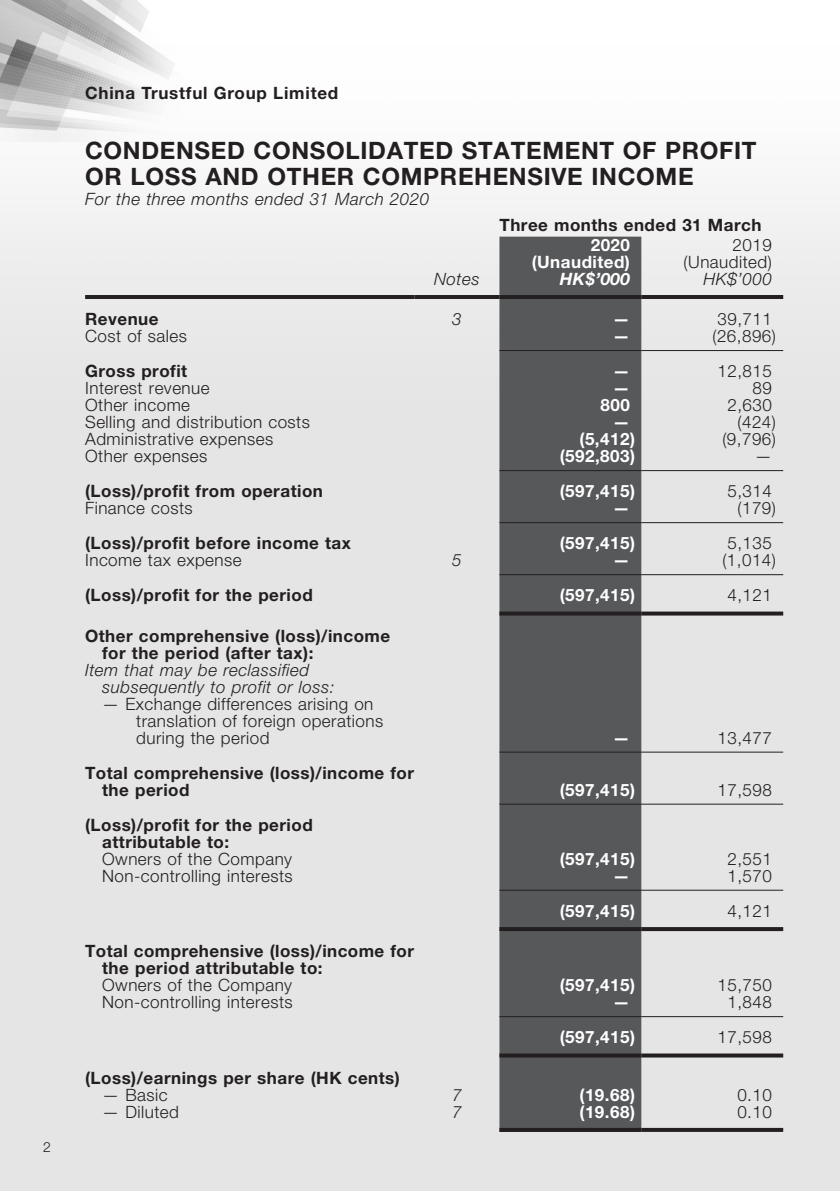
<style>
.page{position:relative;width:840px;height:1191px;background:#fff}
.page>*{position:absolute;margin:0;border:0;box-sizing:border-box;transform-origin:0 0}
._01_H1{font:700 24px/26px "Helvetica Neue LT Std";letter-spacing:.03em;color:#231f20}
._50_Table_txt{font:300 17px/17px "Helvetica Neue LT Std";letter-spacing:.03em;color:#231f20}
._50_Table_txt-2{font:700 17px/17px "Helvetica Neue LT Std";letter-spacing:.03em;color:#231f20}
._50_Table_txt-3{font:700 17px "Helvetica Neue LT Std";letter-spacing:.03em;color:#fff}
._50_Table_txt-4{font:italic 300 17px/17px "Helvetica Neue LT Std";letter-spacing:.03em;color:#231f20}
._00_txt{font:italic 300 17px "Helvetica Neue LT Std";letter-spacing:.03em;color:#231f20}
._50_Table_txt-5{font:italic 700 17px "Helvetica Neue LT Std";color:#fff}
.t1{font:300 14px "Helvetica Neue LT Std";color:#231f20}
</style>
<div class="page">
<img style="left:0;top:0;width:838px;height:1191px">
<div style="left:499px;top:237px;width:142px;height:890px;background:#57585a"></div>
<hr style="left:85px;top:295px;width:329px;height:4px;background:#231f20">
<hr style="left:414px;top:295px;width:85px;height:4px;background:#231f20">
<hr style="left:499px;top:295px;width:142px;height:4px;background:#231f20">
<hr style="left:641px;top:295px;width:141px;height:4px;background:#231f20">
<hr style="left:499px;top:350px;width:142px;height:1px;background:#231f20">
<hr style="left:641px;top:350px;width:141px;height:1px;background:#231f20">
<hr style="left:499px;top:470px;width:142px;height:1px;background:#231f20">
<hr style="left:641px;top:470px;width:141px;height:1px;background:#231f20">
<hr style="left:499px;top:522px;width:142px;height:1px;background:#231f20">
<hr style="left:641px;top:522px;width:141px;height:1px;background:#231f20">
<hr style="left:499px;top:574px;width:142px;height:1px;background:#231f20">
<hr style="left:641px;top:574px;width:141px;height:1px;background:#231f20">
<svg style="left:499px;top:611px;width:142px;height:4px"></svg>
<svg style="left:641px;top:611px;width:141px;height:4px"></svg>
<hr style="left:499px;top:751px;width:142px;height:1px;background:#231f20">
<hr style="left:641px;top:751px;width:141px;height:1px;background:#231f20">
<hr style="left:499px;top:803px;width:142px;height:1px;background:#231f20">
<hr style="left:641px;top:803px;width:141px;height:1px;background:#231f20">
<hr style="left:499px;top:889px;width:142px;height:1px;background:#231f20">
<hr style="left:641px;top:889px;width:141px;height:1px;background:#231f20">
<hr style="left:499px;top:927px;width:142px;height:4px;background:#231f20">
<svg style="left:641px;top:927px;width:141px;height:4px"></svg>
<hr style="left:499px;top:1016px;width:142px;height:1px;background:#231f20">
<hr style="left:641px;top:1016px;width:141px;height:1px;background:#231f20">
<svg style="left:499px;top:1053px;width:142px;height:4px"></svg>
<svg style="left:641px;top:1053px;width:141px;height:4px"></svg>
<svg style="left:499px;top:1127px;width:142px;height:4px"></svg>
<svg style="left:641px;top:1127px;width:141px;height:4px"></svg>
<p class="t1" style="left:43px;top:1138px;width:9px">2</p>
<p class="_50_Table_txt-2" style="left:85px;top:84px;width:254px">China Trustful Group Limited</p>
<p class="_01_H1" style="left:85px;top:137px;width:672px">CONDENSED CONSOLIDATED STATEMENT OF PROFIT<br>OR LOSS AND OTHER COMPREHENSIVE INCOME</p>
<p class="_00_txt" style="left:85px;top:189px;width:345px">For the three months ended 31 March 2020</p>
<p class="_50_Table_txt-2" style="left:499px;top:216px;width:263px">Three months ended 31 March</p>
<p class="_50_Table_txt-3" style="left:590px;top:234px;width:41px">2020</p>
<p class="_50_Table_txt" style="left:732px;top:236px;width:41px">2019</p>
<p class="_50_Table_txt-3" style="left:531px;top:251px;width:100px">(Unaudited)</p>
<p class="_50_Table_txt" style="left:683px;top:253px;width:90px">(Unaudited)</p>
<p class="_50_Table_txt-4" style="left:434px;top:270px;width:47px">Notes</p>
<p class="_50_Table_txt-5" style="left:559px;top:268px;width:72px">HK$’000</p>
<p class="_50_Table_txt-4" style="left:703px;top:270px;width:70px">HK$’000</p>
<p class="_50_Table_txt-2" style="left:85px;top:310px;width:75px">Revenue</p>
<p class="_50_Table_txt-4" style="left:452px;top:310px;width:11px">3</p>
<p class="_50_Table_txt-3" style="left:612px;top:308px;width:18px">—</p>
<p class="_50_Table_txt" style="left:717px;top:310px;width:56px">39,711</p>
<p class="_50_Table_txt" style="left:85px;top:327px;width:103px">Cost of sales</p>
<p class="_50_Table_txt-3" style="left:612px;top:325px;width:18px">—</p>
<p class="_50_Table_txt" style="left:712px;top:327px;width:65px">(26,896)</p>
<p class="_50_Table_txt-2" style="left:85px;top:362px;width:104px">Gross profit</p>
<p class="_50_Table_txt-3" style="left:612px;top:360px;width:18px">—</p>
<p class="_50_Table_txt" style="left:717px;top:362px;width:56px">12,815</p>
<p class="_50_Table_txt" style="left:85px;top:379px;width:126px">Interest revenue</p>
<p class="_50_Table_txt-3" style="left:612px;top:377px;width:18px">—</p>
<p class="_50_Table_txt" style="left:752px;top:379px;width:21px">89</p>
<p class="_50_Table_txt" style="left:85px;top:396px;width:106px">Other income</p>
<p class="_50_Table_txt-3" style="left:600px;top:394px;width:31px">800</p>
<p class="_50_Table_txt" style="left:727px;top:396px;width:46px">2,630</p>
<p class="_50_Table_txt" style="left:85px;top:413px;width:226px">Selling and distribution costs</p>
<p class="_50_Table_txt-3" style="left:612px;top:411px;width:18px">—</p>
<p class="_50_Table_txt" style="left:737px;top:413px;width:40px">(424)</p>
<p class="_50_Table_txt" style="left:85px;top:430px;width:189px">Administrative expenses</p>
<p class="_50_Table_txt-3" style="left:579px;top:428px;width:57px">(5,412)</p>
<p class="_50_Table_txt" style="left:722px;top:430px;width:55px">(9,796)</p>
<p class="_50_Table_txt" style="left:85px;top:447px;width:124px">Other expenses</p>
<p class="_50_Table_txt-3" style="left:559px;top:445px;width:77px">(592,803)</p>
<p class="_50_Table_txt" style="left:754px;top:447px;width:18px">—</p>
<p class="_50_Table_txt-2" style="left:85px;top:482px;width:239px">(Loss)/profit from operation</p>
<p class="_50_Table_txt-3" style="left:559px;top:480px;width:77px">(597,415)</p>
<p class="_50_Table_txt" style="left:727px;top:482px;width:46px">5,314</p>
<p class="_50_Table_txt" style="left:85px;top:499px;width:109px">Finance costs</p>
<p class="_50_Table_txt-3" style="left:612px;top:497px;width:18px">—</p>
<p class="_50_Table_txt" style="left:737px;top:499px;width:40px">(179)</p>
<p class="_50_Table_txt-2" style="left:85px;top:534px;width:267px">(Loss)/profit before income tax</p>
<p class="_50_Table_txt-3" style="left:559px;top:532px;width:77px">(597,415)</p>
<p class="_50_Table_txt" style="left:727px;top:534px;width:46px">5,135</p>
<p class="_50_Table_txt" style="left:85px;top:551px;width:158px">Income tax expense</p>
<p class="_50_Table_txt-4" style="left:452px;top:551px;width:11px">5</p>
<p class="_50_Table_txt-3" style="left:612px;top:549px;width:18px">—</p>
<p class="_50_Table_txt" style="left:722px;top:551px;width:55px">(1,014)</p>
<p class="_50_Table_txt-2" style="left:85px;top:586px;width:229px">(Loss)/profit for the period</p>
<p class="_50_Table_txt-3" style="left:559px;top:585px;width:77px">(597,415)</p>
<p class="_50_Table_txt" style="left:727px;top:586px;width:46px">4,121</p>
<p class="_50_Table_txt-2" style="left:102px;top:627px;width:289px;text-indent:-17px">Other comprehensive (loss)/income for the period (after tax):</p>
<p class="_50_Table_txt-4" style="left:102px;top:661px;width:234px;text-indent:-17px">Item that may be reclassified subsequently to profit or loss:</p>
<p class="_50_Table_txt" style="left:136px;top:695px;width:248px;text-indent:-34px">— Exchange differences arising on translation of foreign operations during the period</p>
<p class="_50_Table_txt-3" style="left:612px;top:727px;width:18px">—</p>
<p class="_50_Table_txt" style="left:717px;top:729px;width:56px">13,477</p>
<p class="_50_Table_txt-2" style="left:102px;top:764px;width:313px;text-indent:-17px">Total comprehensive (loss)/income for the period</p>
<p class="_50_Table_txt-3" style="left:559px;top:779px;width:77px">(597,415)</p>
<p class="_50_Table_txt" style="left:717px;top:781px;width:56px">17,598</p>
<p class="_50_Table_txt-2" style="left:102px;top:816px;width:212px;text-indent:-17px">(Loss)/profit for the period attributable to:</p>
<p class="_50_Table_txt" style="left:102px;top:850px;width:191px">Owners of the Company</p>
<p class="_50_Table_txt-3" style="left:559px;top:848px;width:77px">(597,415)</p>
<p class="_50_Table_txt" style="left:727px;top:850px;width:46px">2,551</p>
<p class="_50_Table_txt" style="left:102px;top:867px;width:192px">Non-controlling interests</p>
<p class="_50_Table_txt-3" style="left:612px;top:865px;width:18px">—</p>
<p class="_50_Table_txt" style="left:727px;top:867px;width:46px">1,570</p>
<p class="_50_Table_txt-3" style="left:559px;top:900px;width:77px">(597,415)</p>
<p class="_50_Table_txt" style="left:727px;top:902px;width:46px">4,121</p>
<p class="_50_Table_txt-2" style="left:102px;top:942px;width:313px;text-indent:-17px">Total comprehensive (loss)/income for the period attributable to:</p>
<p class="_50_Table_txt" style="left:102px;top:976px;width:191px">Owners of the Company</p>
<p class="_50_Table_txt-3" style="left:559px;top:974px;width:77px">(597,415)</p>
<p class="_50_Table_txt" style="left:717px;top:976px;width:56px">15,750</p>
<p class="_50_Table_txt" style="left:102px;top:993px;width:192px">Non-controlling interests</p>
<p class="_50_Table_txt-3" style="left:612px;top:991px;width:18px">—</p>
<p class="_50_Table_txt" style="left:727px;top:993px;width:46px">1,848</p>
<p class="_50_Table_txt-3" style="left:559px;top:1026px;width:77px">(597,415)</p>
<p class="_50_Table_txt" style="left:717px;top:1028px;width:56px">17,598</p>
<p class="_50_Table_txt-2" style="left:85px;top:1068px;width:316px">(Loss)/earnings per share (HK cents)</p>
<p class="_50_Table_txt" style="left:102px;top:1085px;width:67px">— Basic</p>
<p class="_50_Table_txt-4" style="left:452px;top:1085px;width:11px">7</p>
<p class="_50_Table_txt-3" style="left:579px;top:1084px;width:57px">(19.68)</p>
<p class="_50_Table_txt" style="left:737px;top:1085px;width:36px">0.10</p>
<p class="_50_Table_txt" style="left:102px;top:1102px;width:78px">— Diluted</p>
<p class="_50_Table_txt-4" style="left:452px;top:1102px;width:11px">7</p>
<p class="_50_Table_txt-3" style="left:579px;top:1101px;width:57px">(19.68)</p>
<p class="_50_Table_txt" style="left:737px;top:1102px;width:36px">0.10</p>
</div>
